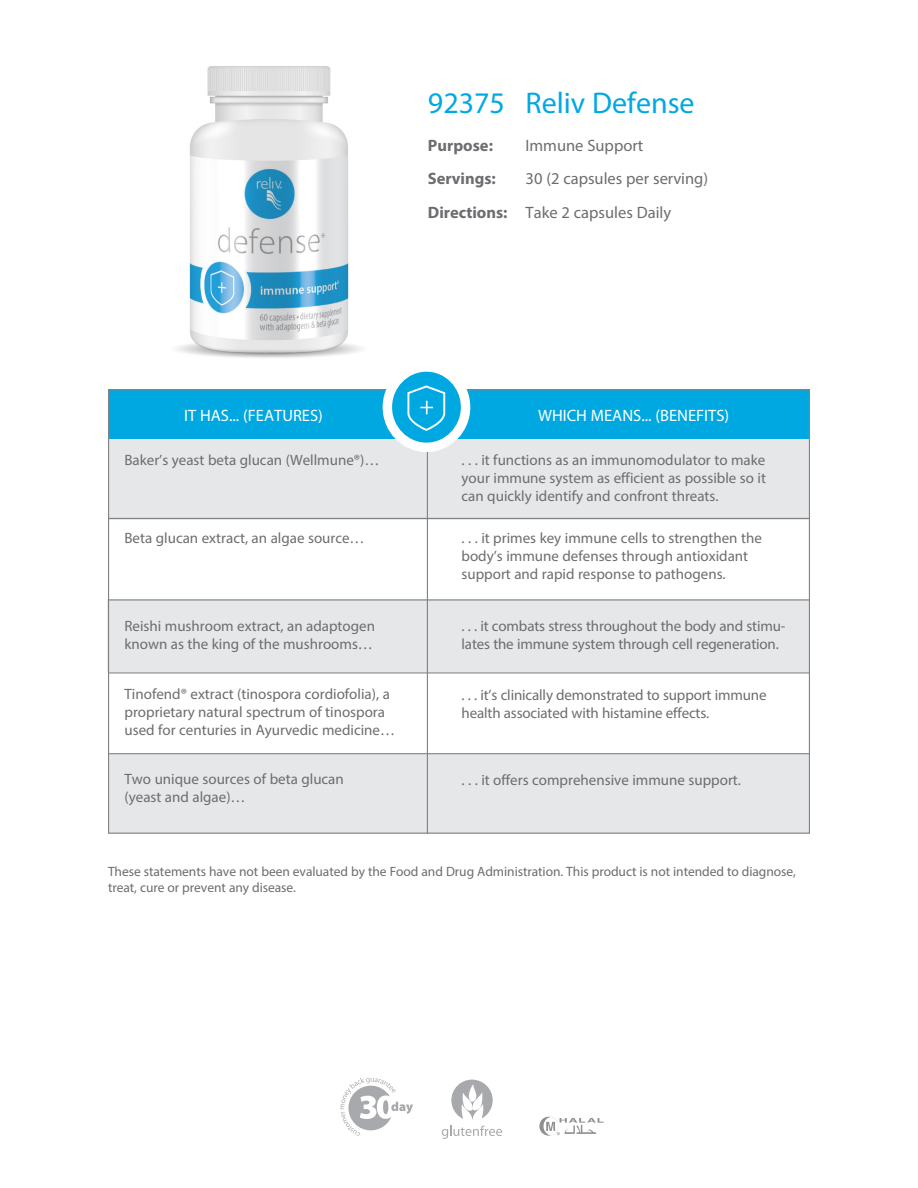
<style>
.page{position:relative;width:918px;height:1188px;background:#fff}
.page>*{position:absolute;margin:0;border:0;box-sizing:border-box;transform-origin:0 0}
.t1{font:30px "Myriad Pro";color:#00a8e2}
.t2{font:16.5px "Myriad Pro";color:#6c6d70}
.t3{font:16.5px "Myriad Pro";color:#fff}
.t4{font:700 16.5px "Myriad Pro";color:#6c6d70}
.t5{font:15px/18px "Myriad Pro";color:#6c6d70}
.t6{font:13.5px/16.2px "Myriad Pro";letter-spacing:-.005em;color:#6c6d70}
.s1{font-weight:700}
</style>
<div class="page">
<div style="left:108px;top:755px;width:702px;height:79px;background:#e6e7e9"></div>
<div style="left:108px;top:599px;width:702px;height:73px;background:#e6e7e9"></div>
<div style="left:108px;top:437px;width:702px;height:82px;background:#e6e7e9"></div>
<img style="left:177px;top:66px;width:184px;height:292px">
<div style="left:108px;top:389px;width:702px;height:49px;background:#00a8e2"></div>
<hr style="left:108px;top:518px;width:702px;height:1px;background:#808285">
<hr style="left:108px;top:672px;width:702px;height:1px;background:#808285">
<hr style="left:108px;top:599px;width:702px;height:2px;background:#808285">
<hr style="left:427px;top:389px;width:1px;height:445px;background:#808285">
<hr style="left:108px;top:753px;width:702px;height:1px;background:#808285">
<svg style="left:341px;top:1078px;width:72px;height:58px"></svg>
<svg style="left:539px;top:1116px;width:65px;height:20px"></svg>
<svg style="left:387px;top:367px;width:79px;height:80px"></svg>
<div style="left:383px;top:362px;width:87px;height:90px;border:9px solid #fff;border-radius:50%"></div>
<svg style="left:406px;top:384px;width:40px;height:48px"></svg>
<svg style="left:442px;top:1080px;width:60px;height:59px"></svg>
<p class="t1" style="left:428px;top:85px;width:268px">92375 Reliv Defense</p>
<p class="t4" style="left:428px;top:135px;width:67px">Purpose:</p>
<p class="t2" style="left:526px;top:135px;width:119px">Immune Support</p>
<p class="t4" style="left:428px;top:168px;width:69px">Servings:</p>
<p class="t2" style="left:526px;top:169px;width:184px">30 (2 capsules per serving)</p>
<p class="t2" style="left:428px;top:202px;width:245px"><span class="s1">Directions:</span> Take 2 capsules Daily</p>
<p class="t3" style="left:184px;top:406px;width:140px">IT HAS... (FEATURES)</p>
<p class="t3" style="left:538px;top:406px;width:193px">WHICH MEANS... (BENEFITS)</p>
<p class="t5" style="left:124px;top:450px;width:256px">Baker’s yeast beta glucan (Wellmune®)…</p>
<p class="t5" style="left:124px;top:529px;width:242px">Beta glucan extract, an algae source…</p>
<p class="t5" style="left:124px;top:617px;width:252px">Reishi mushroom extract, an adaptogen known as the king of the mushrooms…</p>
<p class="t5" style="left:124px;top:684px;width:272px">Tinofend® extract (tinospora cordiofolia), a proprietary natural spectrum of tinospora used for centuries in Ayurvedic medicine…</p>
<p class="t5" style="left:124px;top:770px;width:221px">Two unique sources of beta glucan (yeast and algae)…</p>
<p class="t5" style="left:462px;top:450px;width:306px;text-align:justify">. . . it functions as an immunomodulator to make your immune system as efficient as possible so it can quickly identify and confront threats.</p>
<p class="t5" style="left:462px;top:529px;width:302px">. . . it primes key immune cells to strengthen the body’s immune defenses through antioxidant support and rapid response to pathogens.</p>
<p class="t5" style="left:462px;top:617px;width:325px">. . . it combats stress throughout the body and stimu&shy;lates the immune system through cell regeneration.</p>
<p class="t5" style="left:462px;top:685px;width:307px">. . . it’s clinically demonstrated to support immune health associated with histamine effects.</p>
<p class="t5" style="left:462px;top:771px;width:281px">. . . it offers comprehensive immune support.</p>
<p class="t6" style="left:108px;top:863px;width:690px">These statements have not been evaluated by the Food and Drug Administration. This product is not intended to diagnose, treat, cure or prevent any disease.</p>
</div>
